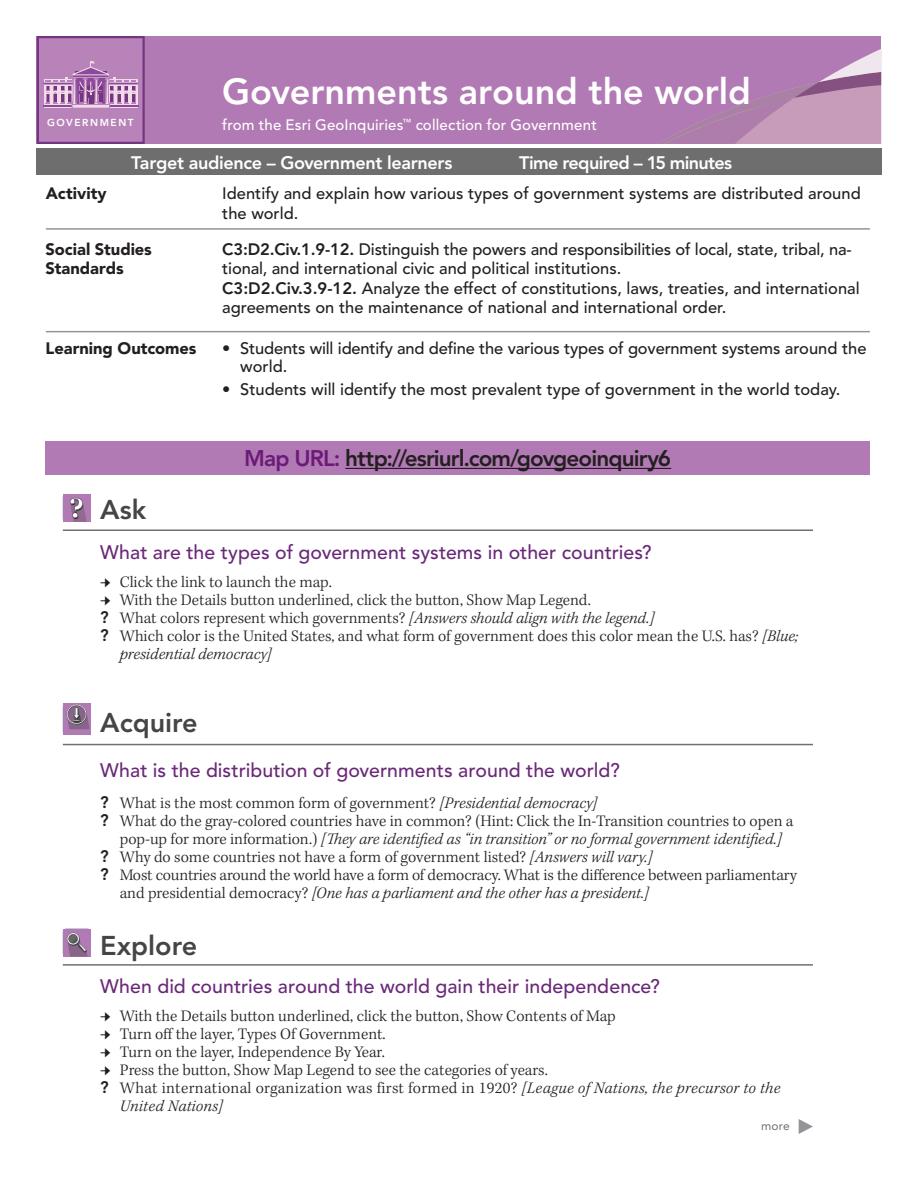
<style>
.page{position:relative;width:918px;height:1188px;background:#fff}
.page>*{position:absolute;margin:0;border:0;box-sizing:border-box;transform-origin:0 0}
.Header_white{font:800 36px "Avenir LT Std";color:#fff}
.Content_Head{font:800 27px "Avenir LT Std";color:#454548}
.Avenir_pp{font:800 22.5px "Avenir LT Std";letter-spacing:-.04em;color:#231f20}
.Content_Subhead{font:500 19.5px "Avenir LT Std";letter-spacing:.005em;color:#6a2878}
.Content_Head-2{font:800 18px "Avenir LT Std";letter-spacing:-.015em;color:#fff}
.Avenir_pp-2{font:800 18px "Avenir LT Std";letter-spacing:-.035em;color:#fff}
.t1{font:300 16.5px/18px "Kepler Std";color:#231f20}
.Avenir_pp-3{font:500 16.5px/19.5px "Avenir LT Std";color:#231f20}
.t2{font:300 16.5px/18px "Kepler Std";letter-spacing:.02em;color:#231f20}
.Avenir_pp-4{font:900 16.5px/19.5px "Avenir LT Std";color:#231f20}
.Subhead_GeoInq{font:500 15px "Avenir LT Std";letter-spacing:.01em;color:#fff}
.Kepler_bullet_pp{font:12px "Avenir LT Std";color:#6d6f70}
.t3{font:800 10.05px "Avenir LT Std";letter-spacing:.16em;color:#fff}
.s1{font-weight:800}
.s2{color:#6b1a78}
.s3{font-family:"Avenir LT Std";font-weight:800}
.s4{font-style:italic}
</style>
<div class="page">
<div style="left:36px;top:148px;width:845px;height:28px;background:#6e6e6e"></div>
<div style="left:37px;top:36px;width:844px;height:108px;background:#b27ab4"></div>
<div style="left:46px;top:441px;width:824px;height:33px;background:#b27ab4"></div>
<hr style="left:345px;top:468px;width:326px;height:1px;background:#231f20">
<svg style="left:657px;top:49px;width:224px;height:95px"></svg>
<hr style="left:46px;top:228px;width:824px;height:2px;background:#929497">
<hr style="left:46px;top:331px;width:824px;height:1px;background:#929497">
<svg style="left:37px;top:36px;width:108px;height:108px"></svg>
<hr style="left:63px;top:744px;width:750px;height:1px;background:#6d6f70">
<hr style="left:63px;top:964px;width:750px;height:2px;background:#6d6f70">
<hr style="left:63px;top:529px;width:750px;height:2px;background:#6d6f70">
<svg style="left:799px;top:1119px;width:14px;height:15px"></svg>
<div style="left:63px;top:494px;width:28px;height:28px;background:#b27ab4"></div>
<svg style="left:70px;top:498px;width:17px;height:24px"></svg>
<div style="left:63px;top:704px;width:28px;height:31px;background:#b27ab4"></div>
<svg style="left:67px;top:704px;width:23px;height:25px"></svg>
<div style="left:63px;top:929px;width:28px;height:28px;background:#b27ab4"></div>
<svg style="left:67px;top:933px;width:21px;height:24px"></svg>
<p class="t3" style="left:47px;top:117px;width:88px">GOVERNMENT</p>
<p class="Header_white" style="left:222px;top:70px;width:530px">Governments around the world</p>
<p class="Subhead_GeoInq" style="left:222px;top:116px;width:376px">from the Esri GeoInquiries<sup>™</sup> collection for Government</p>
<p class="Content_Head-2" style="left:131px;top:152px;width:323px">Target audience – Government learners</p>
<p class="Avenir_pp-2" style="left:519px;top:152px;width:214px">Time required – 15 minutes</p>
<p class="Avenir_pp-4" style="left:46px;top:183px;width:62px">Activity</p>
<p class="Avenir_pp-4" style="left:46px;top:239px;width:108px">Social Studies<br>Standards</p>
<p class="Avenir_pp-4" style="left:46px;top:339px;width:152px">Learning Outcomes</p>
<p class="Content_Head" style="left:100px;top:494px;width:47px">Ask</p>
<p class="Avenir_pp-3" style="left:222px;top:184px;width:640px">Identify and explain how various types of government systems are distributed around the world.</p>
<p class="Avenir_pp-3" style="left:222px;top:240px;width:631px"><span class="s1">C3:D2.Civ.1.9-12.</span> Distinguish the powers and responsibilities of local, state, tribal, na&shy;tional, and international civic and political institutions.</p>
<p class="Avenir_pp-3" style="left:222px;top:279px;width:639px"><span class="s1">C3:D2.Civ.3.9-12.</span> Analyze the effect of constitutions, laws, treaties, and international agreements on the maintenance of national and international order.</p>
<p class="Avenir_pp-3" style="left:240px;top:340px;width:628px;line-height:18px;text-indent:-18px">• Students will identify and define the various types of government systems around the world.</p>
<p class="Avenir_pp-3" style="left:222px;top:380px;width:620px">• Students will identify the most prevalent type of government in the world today.</p>
<p class="Avenir_pp" style="left:244px;top:445px;width:429px"><span class="s2">Map URL:</span> http://esriurl.com/govgeoinquiry6</p>
<p class="Content_Subhead" style="left:100px;top:541px;width:553px">What are the types of government systems in other countries?</p>
<p class="t1" style="left:120px;top:573px;width:214px">Click the link to launch the map.</p>
<p class="t1" style="left:120px;top:591px;width:473px">With the Details button underlined, click the button, Show Map Legend.</p>
<p class="t1" style="left:100px;top:609px;width:556px"><span class="s3">?</span> What colors represent which governments? <span class="s4">[Answers should align with the legend.]</span></p>
<p class="t1" style="left:120px;top:627px;width:680px;text-indent:-20px"><span class="s3">?</span> Which color is the United States, and what form of government does this color mean the U.S. has? <span class="s4">[Blue; presidential democracy]</span></p>
<p class="Content_Head" style="left:100px;top:707px;width:99px">Acquire</p>
<p class="Content_Subhead" style="left:100px;top:759px;width:521px">What is the distribution of governments around the world?</p>
<p class="t1" style="left:100px;top:795px;width:499px"><span class="s3">?</span> What is the most common form of government? <span class="s4">[Presidential democracy]</span></p>
<p class="t1" style="left:100px;top:813px;width:695px;text-align:center"><span class="s3">?</span> What do the gray-colored countries have in common? (Hint: Click the In-Transition countries to open a pop-up for more information.) <span class="s4">[They are identified as “in transition” or no formal government identified.]</span></p>
<p class="t1" style="left:100px;top:849px;width:554px"><span class="s3">?</span> Why do some countries not have a form of government listed? <span class="s4">[Answers will vary.]</span></p>
<p class="t1" style="left:120px;top:867px;width:679px;text-indent:-20px"><span class="s3">?</span> Most countries around the world have a form of democracy. What is the difference between parliamentary and presidential democracy? <span class="s4">[One has a parliament and the other has a president.]</span></p>
<p class="Content_Head" style="left:100px;top:929px;width:99px">Explore</p>
<p class="Content_Subhead" style="left:100px;top:975px;width:561px">When did countries around the world gain their independence?</p>
<p class="t1" style="left:120px;top:1008px;width:498px">With the Details button underlined, click the button, Show Contents of Map</p>
<p class="t1" style="left:120px;top:1026px;width:267px">Turn off the layer, Types Of Government.</p>
<p class="t1" style="left:120px;top:1044px;width:267px">Turn on the layer, Independence By Year.</p>
<p class="t1" style="left:120px;top:1062px;width:430px">Press the button, Show Map Legend to see the categories of years.</p>
<p class="t2" style="left:120px;top:1080px;width:662px;text-indent:-20px"><span class="s3">?</span> What international organization was first formed in 1920? <span class="s4">[League of Nations, the precursor to the<br>United Nations]</span></p>
<p class="Kepler_bullet_pp" style="left:761px;top:1118px;width:30px">more</p>
</div>
